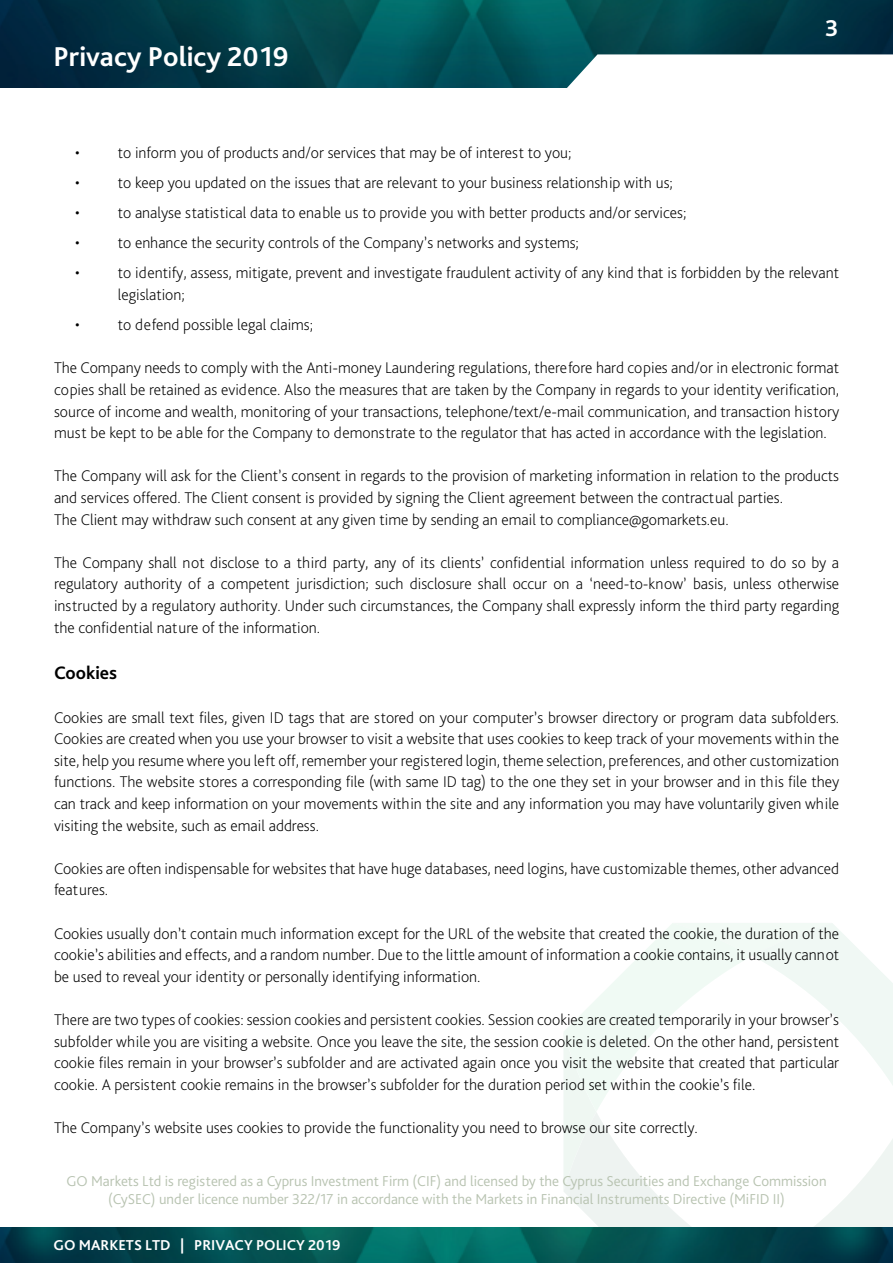
<style>
.page{position:relative;width:893px;height:1263px;background:#fff}
.page>*{position:absolute;margin:0;border:0;box-sizing:border-box;transform-origin:0 0}
.t1{font:700 28.5px "Bliss Pro";color:#fff}
.t2{font:700 24px "Bliss Pro";color:#fff}
.t3{font:700 18.9px "Bliss Pro";color:#000}
.t4{font:200 16.2px/21.6px "Bliss Pro";color:#000;text-align:justify}
.t5{font:300 15px/18px "Bliss Pro";color:#b8c3b1;text-align:center}
.t6{font:700 15px "Bliss Pro";color:#fff}
</style>
<div class="page">
<svg style="left:564px;top:923px;width:329px;height:304px"></svg>
<img style="left:0;top:1227px;width:893px;height:36px">
<img style="left:0;top:0;width:893px;height:88px">
<svg style="left:566px;top:54px;width:327px;height:34px"></svg>
<h1 class="t1" style="left:53px;top:39px;width:237px">Privacy Policy 2019</h1>
<h2 class="t2" style="left:825px;top:13px;width:15px">3</h2>
<p class="t4" style="left:75px;top:141px;width:498px">• to inform you of products and/or services that may be of interest to you;</p>
<p class="t4" style="left:75px;top:172px;width:599px">• to keep you updated on the issues that are relevant to your business relationship with us;</p>
<p class="t4" style="left:75px;top:202px;width:613px">• to analyse statistical data to enable us to provide you with better products and/or services;</p>
<p class="t4" style="left:75px;top:232px;width:505px">• to enhance the security controls of the Company’s networks and systems;</p>
<p class="t4" style="left:118px;top:262px;width:723px;text-indent:-43px">• to identify, assess, mitigate, prevent and investigate fraudulent activity of any kind that is forbidden by the relevant legislation;</p>
<p class="t4" style="left:75px;top:314px;width:239px">• to defend possible legal claims;</p>
<p class="t4" style="left:54px;top:357px;width:787px">The Company needs to comply with the Anti-money Laundering regulations, therefore hard copies and/or in electronic format copies shall be retained as evidence. Also the measures that are taken by the Company in regards to your identity verification, source of income and wealth, monitoring of your transactions, telephone/text/e-mail communication, and transaction history must be kept to be able for the Company to demonstrate to the regulator that has acted in accordance with the legislation.</p>
<p class="t4" style="left:54px;top:465px;width:787px;text-align:left">The Company will ask for the Client’s consent in regards to the provision of marketing information in relation to the products and services offered. The Client consent is provided by signing the Client agreement between the contractual parties.<br>The Client may withdraw such consent at any given time by sending an email to compliance@gomarkets.eu.</p>
<p class="t4" style="left:54px;top:551px;width:787px">The Company shall not disclose to a third party, any of its clients’ confidential information unless required to do so by a regulatory authority of a competent jurisdiction; such disclosure shall occur on a ‘need-to-know’ basis, unless otherwise instructed by a regulatory authority. Under such circumstances, the Company shall expressly inform the third party regarding the confidential nature of the information.</p>
<p class="t3" style="left:54px;top:661px;width:65px">Cookies</p>
<p class="t4" style="left:54px;top:706px;width:787px">Cookies are small text files, given ID tags that are stored on your computer’s browser directory or program data subfolders.<br>Cookies are created when you use your browser to visit a website that uses cookies to keep track of your movements within the site, help you resume where you left off, remember your registered login, theme selection, preferences, and other customization functions. The website stores a corresponding file (with same ID tag) to the one they set in your browser and in this file they can track and keep information on your movements within the site and any information you may have voluntarily given while visiting the website, such as email address.</p>
<p class="t4" style="left:54px;top:857px;width:787px">Cookies are often indispensable for websites that have huge databases, need logins, have customizable themes, other advanced features.</p>
<p class="t4" style="left:54px;top:922px;width:787px">Cookies usually don’t contain much information except for the URL of the website that created the cookie, the duration of the cookie’s abilities and effects, and a random number. Due to the little amount of information a cookie contains, it usually cannot be used to reveal your identity or personally identifying information.</p>
<p class="t4" style="left:54px;top:1008px;width:787px">There are two types of cookies: session cookies and persistent cookies. Session cookies are created temporarily in your browser’s subfolder while you are visiting a website. Once you leave the site, the session cookie is deleted. On the other hand, persistent cookie files remain in your browser’s subfolder and are activated again once you visit the website that created that particular cookie. A persistent cookie remains in the browser’s subfolder for the duration period set within the cookie’s file.</p>
<p class="t4" style="left:54px;top:1116px;width:645px">The Company’s website uses cookies to provide the functionality you need to browse our site correctly.</p>
<p class="t5" style="left:66px;top:1172px;width:762px">GO Markets Ltd is registered as a Cyprus Investment Firm (CIF) and licensed by the Cyprus Securities and Exchange Commission (CySEC) under licence number 322/17 in accordance with the Markets in Financial Instruments Directive (MiFID II)</p>
<p class="t6" style="left:53px;top:1235px;width:289px">GO MARKETS LTD | PRIVACY POLICY 2019</p>
</div>
